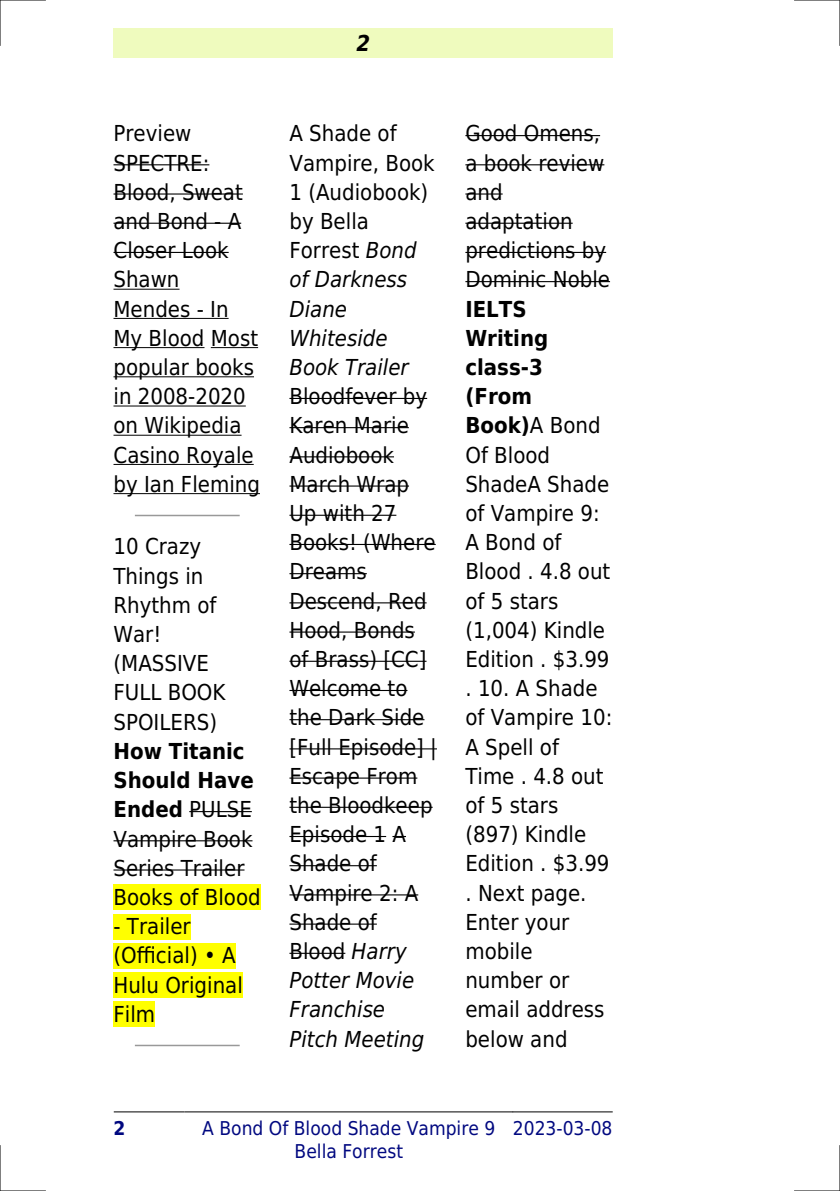
<style>
.page{position:relative;width:840px;height:1191px;background:#fff}
.page>*{position:absolute;margin:0;border:0;box-sizing:border-box;transform-origin:0 0}
.t1{font:22px/29.2px "DejaVu Sans Condensed";color:#000}
.t2{font:italic 700 22px "DejaVu Sans Condensed";color:#000}
.t3{font:19px/22.8px "DejaVu Sans Condensed";color:#000880;text-align:center}
.t4{font:700 19px "DejaVu Sans Condensed";color:#000880}
.s1{font-weight:700}
.s2{font-style:italic}
</style>
<div class="page">
<div style="left:113px;top:28px;width:499px;height:30px;background:#effbbe"></div>
<hr style="left:114px;top:1111px;width:70px;height:1px;background:#000">
<hr style="left:185px;top:1111px;width:327px;height:1px;background:#000">
<hr style="left:513px;top:1111px;width:99px;height:1px;background:#000">
<hr style="left:113px;top:164px;width:96px;height:1px;background:#000">
<hr style="left:113px;top:193px;width:130px;height:2px;background:#000">
<hr style="left:113px;top:223px;width:128px;height:1px;background:#000">
<hr style="left:113px;top:252px;width:115px;height:1px;background:#000">
<hr style="left:113px;top:289px;width:66px;height:1px;background:#000">
<hr style="left:113px;top:318px;width:115px;height:1px;background:#000">
<hr style="left:113px;top:347px;width:91px;height:1px;background:#000">
<hr style="left:211px;top:347px;width:47px;height:1px;background:#000">
<hr style="left:113px;top:376px;width:141px;height:1px;background:#000">
<hr style="left:113px;top:405px;width:133px;height:1px;background:#000">
<hr style="left:113px;top:435px;width:128px;height:1px;background:#000">
<hr style="left:113px;top:464px;width:140px;height:1px;background:#000">
<hr style="left:113px;top:493px;width:147px;height:1px;background:#000">
<hr style="left:135px;top:515px;width:104px;height:1px;background:#999">
<hr style="left:189px;top:811px;width:63px;height:1px;background:#000">
<hr style="left:113px;top:840px;width:139px;height:1px;background:#000">
<hr style="left:113px;top:869px;width:131px;height:1px;background:#000">
<div style="left:113px;top:884px;width:147px;height:26px;background:#ff0"></div>
<div style="left:113px;top:913px;width:77px;height:26px;background:#ff0"></div>
<div style="left:113px;top:943px;width:122px;height:25px;background:#ff0"></div>
<div style="left:113px;top:972px;width:130px;height:25px;background:#ff0"></div>
<div style="left:113px;top:1001px;width:42px;height:26px;background:#ff0"></div>
<hr style="left:135px;top:1044px;width:104px;height:2px;background:#999">
<hr style="left:289px;top:398px;width:138px;height:1px;background:#000">
<hr style="left:289px;top:427px;width:119px;height:1px;background:#000">
<hr style="left:289px;top:456px;width:105px;height:1px;background:#000">
<hr style="left:289px;top:485px;width:120px;height:1px;background:#000">
<hr style="left:289px;top:515px;width:107px;height:1px;background:#000">
<hr style="left:289px;top:544px;width:146px;height:1px;background:#000">
<hr style="left:289px;top:573px;width:77px;height:1px;background:#000">
<hr style="left:289px;top:602px;width:137px;height:1px;background:#000">
<hr style="left:289px;top:631px;width:125px;height:1px;background:#000">
<hr style="left:289px;top:660px;width:137px;height:2px;background:#000">
<hr style="left:289px;top:690px;width:118px;height:1px;background:#000">
<hr style="left:289px;top:719px;width:135px;height:1px;background:#000">
<hr style="left:289px;top:748px;width:147px;height:1px;background:#000">
<hr style="left:289px;top:777px;width:128px;height:1px;background:#000">
<hr style="left:289px;top:806px;width:143px;height:2px;background:#000">
<hr style="left:289px;top:836px;width:97px;height:1px;background:#000">
<svg style="left:392px;top:836px;width:14px;height:1px"></svg>
<hr style="left:289px;top:865px;width:87px;height:1px;background:#000">
<hr style="left:289px;top:894px;width:129px;height:1px;background:#000">
<hr style="left:289px;top:923px;width:87px;height:1px;background:#000">
<hr style="left:289px;top:952px;width:56px;height:2px;background:#000">
<hr style="left:465px;top:135px;width:134px;height:1px;background:#000">
<hr style="left:465px;top:164px;width:139px;height:1px;background:#000">
<hr style="left:465px;top:193px;width:37px;height:2px;background:#000">
<hr style="left:465px;top:223px;width:107px;height:1px;background:#000">
<hr style="left:465px;top:252px;width:141px;height:1px;background:#000">
<hr style="left:465px;top:281px;width:144px;height:1px;background:#000">
<hr style="left:0;top:0;width:45px;height:1px;background:#000">
<hr style="left:794px;top:0;width:45px;height:1px;background:#000">
<hr style="left:0;top:1190px;width:45px;height:1px;background:#000">
<hr style="left:794px;top:1190px;width:45px;height:1px;background:#000">
<hr style="left:0;top:0;width:1px;height:45px;background:#000">
<hr style="left:0;top:1145px;width:1px;height:46px;background:#000">
<hr style="left:839px;top:0;width:1px;height:45px;background:#000">
<hr style="left:839px;top:1145px;width:1px;height:46px;background:#000">
<p class="t1" style="left:113px;top:119px;width:148px">Preview<br>SPECTRE:<br>Blood, Sweat and Bond - A<br>Closer Look<br>Shawn<br>Mendes - In<br>My Blood Most popular books in 2008-2020 on Wikipedia<br>Casino Royale by Ian Fleming</p>
<p class="t1" style="left:113px;top:532px;width:113px">10 Crazy<br>Things in<br>Rhythm of<br>War! (MASSIVE<br>FULL BOOK<br>SPOILERS)</p>
<p class="t1" style="left:113px;top:736px;width:149px"><span class="s1">How Titanic<br>Should Have<br>Ended</span> PULSE<br>Vampire Book<br>Series Trailer<br>Books of Blood</p>
<p class="t1" style="left:113px;top:912px;width:131px">- Trailer (Official) A<br>Hulu Original<br>Film</p>
<p class="t2" style="left:356px;top:30px;width:15px">2</p>
<p class="t1" style="left:289px;top:119px;width:147px">A Shade of<br>Vampire, Book<br>1 (Audiobook) by Bella<br>Forrest <span class="s2">Bond of Darkness<br>Diane<br>Whiteside<br>Book Trailer</span></p>
<p class="t1" style="left:289px;top:382px;width:149px">Bloodfever by<br>Karen Marie<br>Audiobook<br>March Wrap<br>Up with 27<br>Books! (Where<br>Dreams<br>Descend, Red<br>Hood, Bonds of Brass) [CC]<br>Welcome to the Dark Side [Full Episode] |<br>Escape From the Bloodkeep<br>Episode 1 A<br>Shade of<br>Vampire 2: A<br>Shade of<br>Blood <span class="s2">Harry<br>Potter Movie<br>Franchise<br>Pitch Meeting</span></p>
<p class="t1" style="left:465px;top:119px;width:146px">Good Omens, a book review and adaptation predictions by<br>Dominic Noble</p>
<p class="t1" style="left:465px;top:294px;width:148px"><span class="s1">IELTS<br>Writing class-3 (From<br>Book)</span>A Bond<br>Of Blood<br>ShadeA Shade of Vampire 9:<br>A Bond of<br>Blood . 4.8 out of 5 stars (1,004) Kindle<br>Edition . $3.99 . 10. A Shade of Vampire 10:<br>A Spell of<br>Time . 4.8 out of 5 stars (897) Kindle<br>Edition . $3.99 . Next page.<br>Enter your mobile number or email address below and</p>
<p class="t4" style="left:113px;top:1117px;width:13px">2</p>
<p class="t3" style="left:202px;top:1117px;width:294px">A Bond Of Blood Shade Vampire 9<br>Bella Forrest</p>
<p class="t3" style="left:512px;top:1117px;width:101px">2023-03-08</p>
</div>
